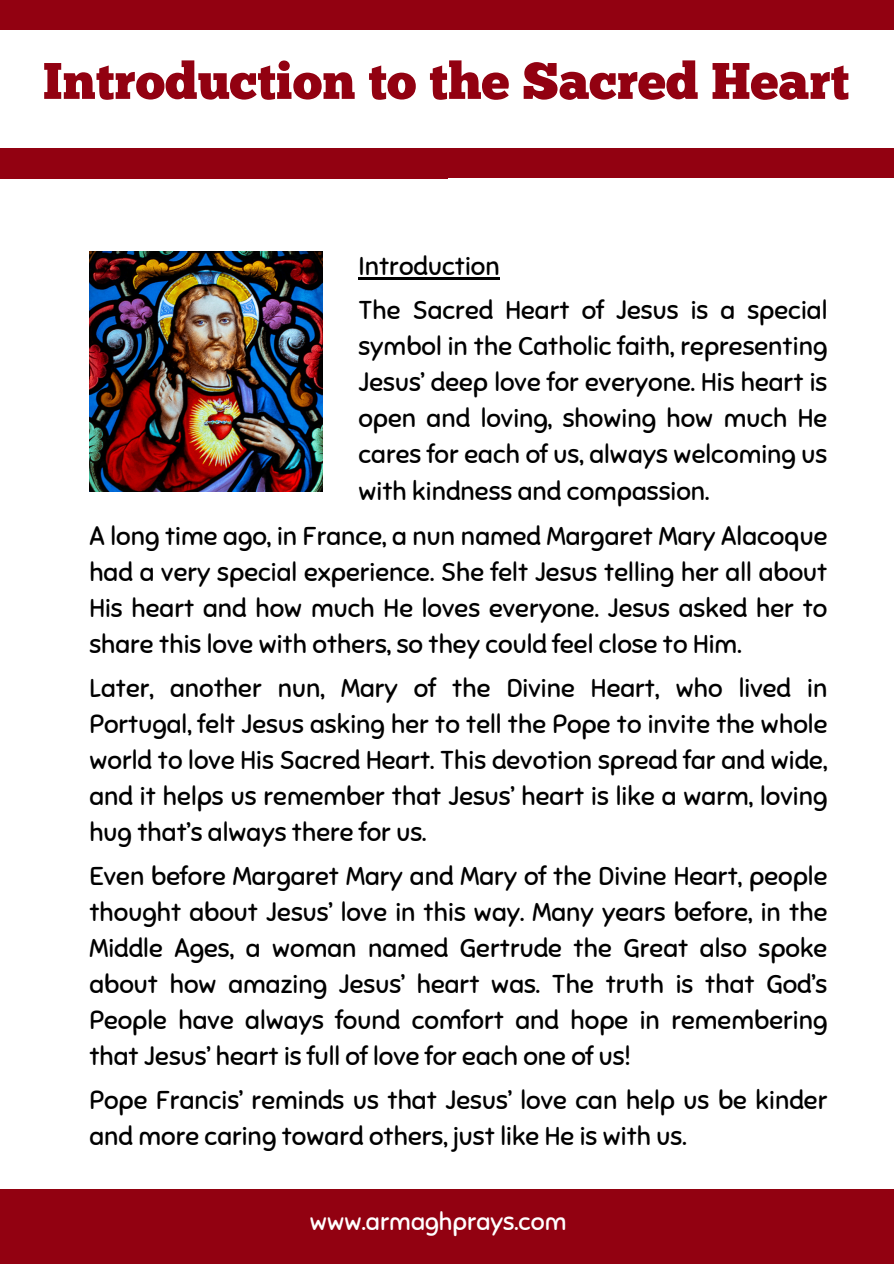
<style>
.page{position:relative;width:894px;height:1264px;background:#fff}
.page>*{position:absolute;margin:0;border:0;box-sizing:border-box;transform-origin:0 0}
.t1{font:51.3px "Chunk Five";color:#920111}
.t2{font:25.8px/36px "Sniglet";color:#000;text-align:justify}
.t3{font:24.6px "Sniglet";color:#fff}
</style>
<div class="page">
<div style="left:446px;top:0;width:447px;height:30px;background:#920111"></div>
<div style="left:446px;top:148px;width:447px;height:30px;background:#920111"></div>
<div style="left:0;top:148px;width:447px;height:30px;background:#920111"></div>
<div style="left:0;top:0;width:447px;height:30px;background:#920111"></div>
<div style="left:0;top:1188px;width:893px;height:75px;background:#920111"></div>
<img style="left:89px;top:251px;width:233px;height:240px">
<hr style="left:358px;top:277px;width:141px;height:2px;background:#000">
<p class="t1" style="left:43px;top:60px;width:807px">Introduction to the Sacred Heart</p>
<p class="t2" style="left:358px;top:249px;width:143px">Introduction</p>
<p class="t2" style="left:358px;top:293px;width:470px">The Sacred Heart of Jesus is a special symbol in the Catholic faith, representing Jesus’ deep love for everyone. His heart is open and loving, showing how much He cares for each of us, always welcoming us with kindness and compassion.</p>
<p class="t2" style="left:89px;top:518px;width:739px">A long time ago, in France, a nun named Margaret Mary Alacoque had a very special experience. She felt Jesus telling her all about His heart and how much He loves everyone. Jesus asked her to share this love with others, so they could feel close to Him.</p>
<p class="t2" style="left:89px;top:670px;width:739px">Later, another nun, Mary of the Divine Heart, who lived in Portugal, felt Jesus asking her to tell the Pope to invite the whole world to love His Sacred Heart. This devotion spread far and wide, and it helps us remember that Jesus’ heart is like a warm, loving hug that’s always there for us.</p>
<p class="t2" style="left:89px;top:858px;width:739px">Even before Margaret Mary and Mary of the Divine Heart, people thought about Jesus’ love in this way. Many years before, in the Middle Ages, a woman named Gertrude the Great also spoke about how amazing Jesus’ heart was. The truth is that God’s People have always found comfort and hope in remembering that Jesus’ heart is full of love for each one of us!</p>
<p class="t2" style="left:89px;top:1082px;width:739px">Pope Francis’ reminds us that Jesus’ love can help us be kinder and more caring toward others, just like He is with us.</p>
<p class="t3" style="left:310px;top:1206px;width:258px">www.armaghprays.com</p>
</div>
